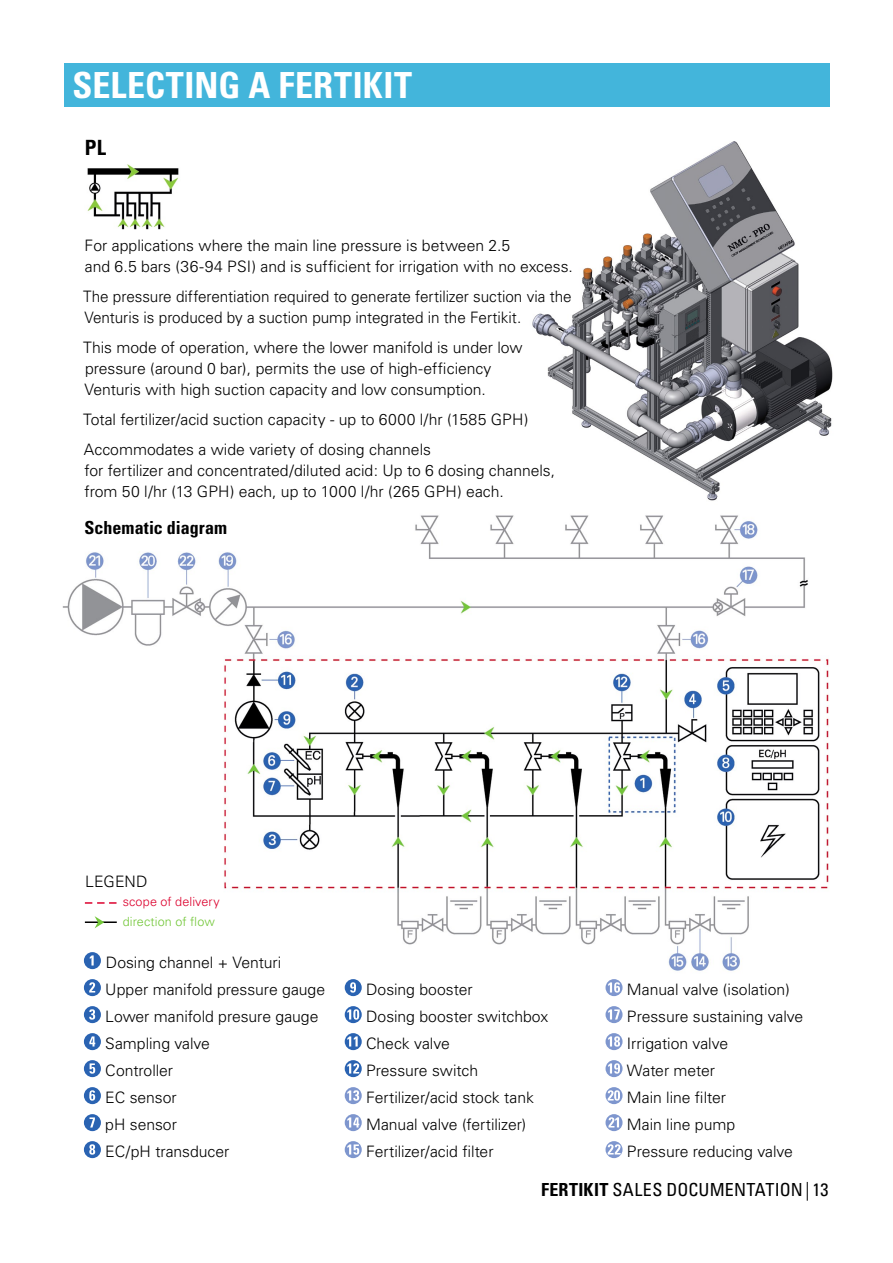
<style>
.page{position:relative;width:893px;height:1263px;background:#fff}
.page>*{position:absolute;margin:0;border:0;box-sizing:border-box;transform-origin:0 0}
.t1{font:700 condensed 36px "Univers LT Std";letter-spacing:.015em;color:#fff}
.t2{font:700 condensed 21px "Univers LT Std";color:#000}
.t3{font:condensed 18px "Univers LT Std";letter-spacing:.005em;color:#000}
.t4{font:700 condensed 18px "Univers LT Std";letter-spacing:.005em;color:#000}
.t5{font:300 15.75px/27px "Univers LT Std";letter-spacing:-.005em;color:#000}
.t6{font:300 12.6px "Univers LT Std";letter-spacing:.01em;color:#dc002d}
.t7{font:300 12.6px "Univers LT Std";letter-spacing:.005em;color:#73c739}
.s1{font-weight:700}
</style>
<div class="page">
<svg style="left:807px;top:1182px;width:1px;height:19px"></svg>
<img style="left:532px;top:141px;width:301px;height:360px">
<div style="left:64px;top:64px;width:765px;height:43px;background:#43b5db"></div>
<img style="left:87px;top:165px;width:92px;height:65px">
<img style="left:63px;top:515px;width:766px;height:456px">
<svg style="left:85px;top:902px;width:32px;height:2px"></svg>
<hr style="left:85px;top:921px;width:32px;height:2px;background:#000">
<svg style="left:95px;top:916px;width:9px;height:12px"></svg>
<div style="left:84px;top:952px;width:17px;height:17px;background:#2a63b2;border-radius:50%"></div>
<svg style="left:90px;top:955px;width:4px;height:10px"></svg>
<div style="left:84px;top:979px;width:17px;height:17px;background:#2a63b2;border-radius:50%"></div>
<svg style="left:89px;top:982px;width:6px;height:10px"></svg>
<div style="left:84px;top:1006px;width:17px;height:17px;background:#2a63b2;border-radius:50%"></div>
<svg style="left:89px;top:1009px;width:6px;height:11px"></svg>
<div style="left:84px;top:1033px;width:17px;height:17px;background:#2a63b2;border-radius:50%"></div>
<svg style="left:89px;top:1036px;width:6px;height:10px"></svg>
<div style="left:84px;top:1060px;width:17px;height:17px;background:#2a63b2;border-radius:50%"></div>
<svg style="left:89px;top:1063px;width:6px;height:11px"></svg>
<div style="left:84px;top:1087px;width:17px;height:17px;background:#2a63b2;border-radius:50%"></div>
<svg style="left:89px;top:1090px;width:6px;height:11px"></svg>
<div style="left:84px;top:1114px;width:17px;height:17px;background:#2a63b2;border-radius:50%"></div>
<svg style="left:90px;top:1117px;width:5px;height:10px"></svg>
<div style="left:84px;top:1141px;width:17px;height:17px;background:#2a63b2;border-radius:50%"></div>
<svg style="left:89px;top:1144px;width:6px;height:11px"></svg>
<div style="left:345px;top:979px;width:17px;height:17px;background:#2a63b2;border-radius:50%"></div>
<svg style="left:350px;top:982px;width:6px;height:11px"></svg>
<svg style="left:345px;top:1006px;width:17px;height:17px"></svg>
<svg style="left:347px;top:1009px;width:12px;height:11px"></svg>
<svg style="left:345px;top:1033px;width:17px;height:17px"></svg>
<svg style="left:347px;top:1036px;width:11px;height:10px"></svg>
<svg style="left:345px;top:1060px;width:17px;height:17px"></svg>
<svg style="left:347px;top:1063px;width:12px;height:10px"></svg>
<svg style="left:345px;top:1087px;width:17px;height:17px"></svg>
<svg style="left:347px;top:1090px;width:12px;height:11px"></svg>
<svg style="left:345px;top:1114px;width:17px;height:17px"></svg>
<svg style="left:347px;top:1117px;width:12px;height:10px"></svg>
<svg style="left:345px;top:1141px;width:17px;height:17px"></svg>
<svg style="left:347px;top:1144px;width:12px;height:11px"></svg>
<svg style="left:605px;top:979px;width:17px;height:17px"></svg>
<svg style="left:608px;top:982px;width:12px;height:11px"></svg>
<svg style="left:605px;top:1006px;width:17px;height:17px"></svg>
<svg style="left:608px;top:1009px;width:12px;height:10px"></svg>
<svg style="left:605px;top:1033px;width:17px;height:17px"></svg>
<svg style="left:608px;top:1036px;width:12px;height:11px"></svg>
<svg style="left:605px;top:1060px;width:17px;height:17px"></svg>
<svg style="left:608px;top:1063px;width:12px;height:11px"></svg>
<svg style="left:605px;top:1087px;width:17px;height:17px"></svg>
<svg style="left:608px;top:1090px;width:12px;height:11px"></svg>
<svg style="left:605px;top:1114px;width:17px;height:17px"></svg>
<svg style="left:608px;top:1117px;width:11px;height:10px"></svg>
<svg style="left:605px;top:1141px;width:17px;height:17px"></svg>
<svg style="left:608px;top:1144px;width:13px;height:10px"></svg>
<h1 class="t1" style="left:72px;top:63px;width:341px">SELECTING A FERTIKIT</h1>
<h2 class="t2" style="left:85px;top:134px;width:23px">PL</h2>
<p class="t5" style="left:85px;top:235px;width:490px;line-height:21px">For applications where the main line pressure is between 2.5<br>and 6.5 bars (36-94 PSI) and is sufficient for irrigation with no excess.</p>
<p class="t5" style="left:83px;top:286px;width:490px;line-height:21px">The pressure differentiation required to generate fertilizer suction via the<br>Venturis is produced by a suction pump integrated in the Fertikit.</p>
<p class="t5" style="left:83px;top:337px;width:441px;line-height:21px">This mode of operation, where the lower manifold is under low pressure (around 0 bar), permits the use of high-efficiency<br>Venturis with high suction capacity and low consumption.</p>
<p class="t5" style="left:83px;top:404px;width:447px;line-height:30px">Total fertilizer/acid suction capacity - up to 6000 l/hr (1585 GPH)<br>Accommodates a wide variety of dosing channels</p>
<p class="t5" style="left:85px;top:460px;width:472px;line-height:21px">for fertilizer and concentrated/diluted acid: Up to 6 dosing channels, from 50 l/hr (13 GPH) each, up to 1000 l/hr (265 GPH) each.</p>
<p class="t4" style="left:84px;top:517px;width:144px">Schematic diagram</p>
<p class="t5" style="left:85px;top:868px;width:64px">LEGEND</p>
<p class="t6" style="left:123px;top:894px;width:98px">scope of delivery</p>
<p class="t7" style="left:123px;top:913px;width:94px">direction of flow</p>
<p class="t5" style="left:105px;top:948px;width:221px">Dosing channel + Venturi<br>Upper manifold pressure gauge<br>Lower manifold presure gauge<br>Sampling valve<br>Controller<br>EC sensor<br>pH sensor<br>EC/pH transducer</p>
<p class="t5" style="left:366px;top:975px;width:184px">Dosing booster<br>Dosing booster switchbox<br>Check valve<br>Pressure switch<br>Fertilizer/acid stock tank<br>Manual valve (fertilizer)<br>Fertilizer/acid filter</p>
<p class="t5" style="left:627px;top:975px;width:178px">Manual valve (isolation)<br>Pressure sustaining valve<br>Irrigation valve<br>Water meter<br>Main line filter<br>Main line pump<br>Pressure reducing valve</p>
<p class="t3" style="left:541px;top:1178px;width:289px"><span class="s1">FERTIKIT</span> SALES DOCUMENTATION 13</p>
</div>
